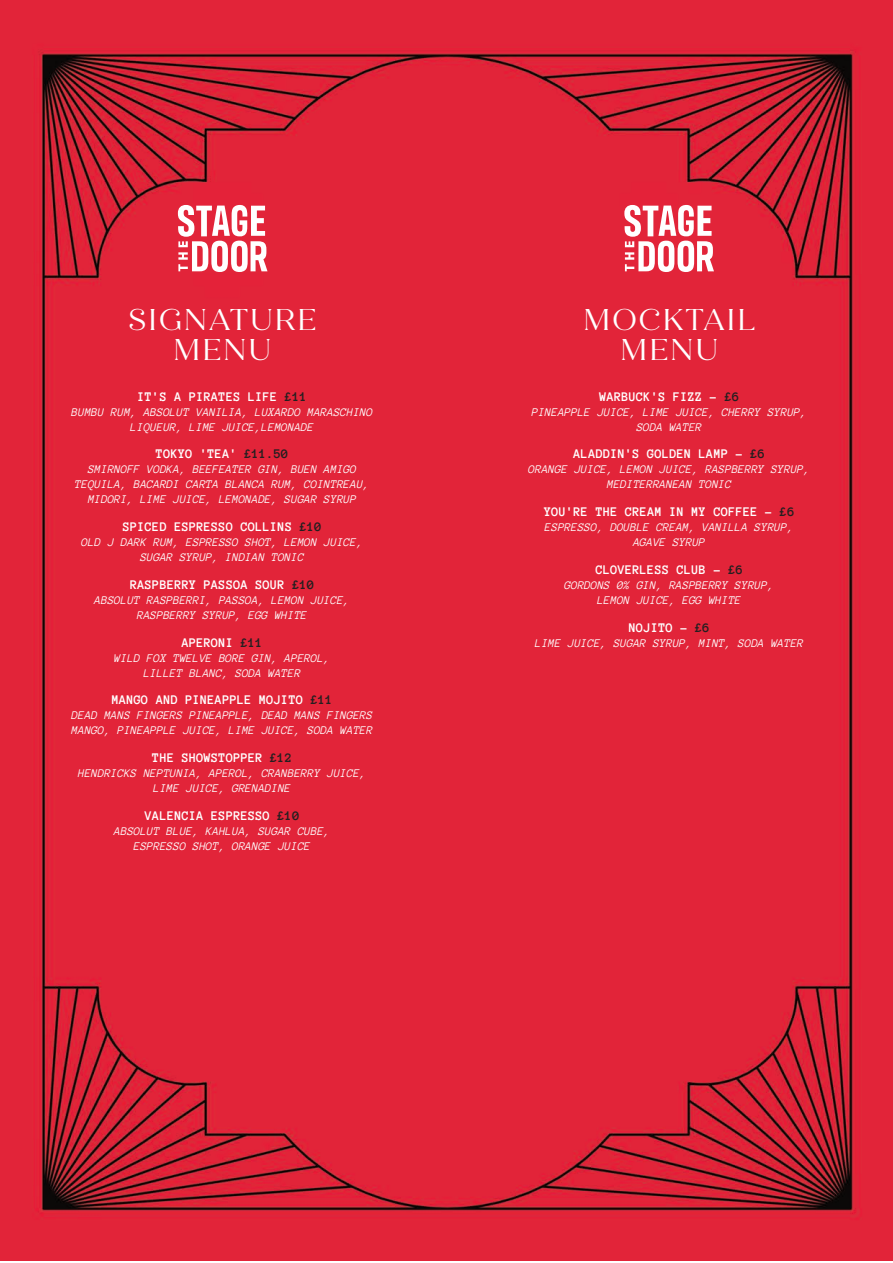
<style>
.page{position:relative;width:893px;height:1263px;background:#fff}
.page>*{position:absolute;margin:0;border:0;box-sizing:border-box;transform-origin:0 0}
.t1{font:30px/30px "FONTSPRINGDEMO Quiche Flare";letter-spacing:.07em;color:#fff;text-align:center}
.t2{font:700 13.5px "Anonymous Pro";color:#fff}
.t3{font:italic 12px/15px "Anonymous Pro";color:#fff;text-align:center}
.s1{color:#231f20}
</style>
<div class="page">
<img style="left:0;top:1px;width:893px;height:1260px">
<svg style="left:178px;top:205px;width:89px;height:67px"></svg>
<svg style="left:624px;top:205px;width:90px;height:67px"></svg>
<h1 class="t1" style="left:128px;top:305px;width:190px">SIGNATURE<br>MENU</h1>
<p class="t2" style="left:138px;top:392px;width:171px">IT'S A PIRATES LIFE <span class="s1">£11</span></p>
<p class="t3" style="left:72px;top:405px;width:303px">BUMBU RUM, ABSOLUT VANILIA, LUXARDO MARASCHINO<br>LIQUEUR, LIME JUICE,LEMONADE</p>
<p class="t2" style="left:156px;top:449px;width:134px">TOKYO 'TEA' <span class="s1">£11.50</span></p>
<p class="t3" style="left:75px;top:463px;width:296px">SMIRNOFF VODKA, BEEFEATER GIN, BUEN AMIGO<br>TEQUILA, BACARDI CARTA BLANCA RUM, COINTREAU,<br>MIDORI, LIME JUICE, LEMONADE, SUGAR SYRUP</p>
<p class="t2" style="left:123px;top:522px;width:200px">SPICED ESPRESSO COLLINS <span class="s1">£10</span></p>
<p class="t3" style="left:81px;top:535px;width:283px">OLD J DARK RUM, ESPRESSO SHOT, LEMON JUICE,<br>SUGAR SYRUP, INDIAN TONIC</p>
<p class="t2" style="left:130px;top:580px;width:186px">RASPBERRY PASSOA SOUR <span class="s1">£10</span></p>
<p class="t3" style="left:95px;top:593px;width:257px">ABSOLUT RASPBERRI, PASSOA, LEMON JUICE,<br>RASPBERRY SYRUP, EGG WHITE</p>
<p class="t2" style="left:182px;top:638px;width:83px">APERONI <span class="s1">£11</span></p>
<p class="t3" style="left:114px;top:651px;width:218px">WILD FOX TWELVE BORE GIN, APEROL,<br>LILLET BLANC, SODA WATER</p>
<p class="t2" style="left:112px;top:695px;width:223px">MANGO AND PINEAPPLE MOJITO <span class="s1">£11</span></p>
<p class="t3" style="left:72px;top:709px;width:303px;text-align:left">DEAD MANS FINGERS PINEAPPLE, DEAD MANS FINGERS<br>MANGO, PINEAPPLE JUICE, LIME JUICE, SODA WATER</p>
<p class="t2" style="left:152px;top:753px;width:142px">THE SHOWSTOPPER <span class="s1">£12</span></p>
<p class="t3" style="left:78px;top:766px;width:290px">HENDRICKS NEPTUNIA, APEROL, CRANBERRY JUICE,<br>LIME JUICE, GRENADINE</p>
<p class="t2" style="left:145px;top:811px;width:156px">VALENCIA ESPRESSO <span class="s1">£10</span></p>
<p class="t3" style="left:114px;top:824px;width:218px">ABSOLUT BLUE, KAHLUA, SUGAR CUBE,<br>ESPRESSO SHOT, ORANGE JUICE</p>
<h1 class="t1" style="left:583px;top:305px;width:174px">MOCKTAIL<br>MENU</h1>
<p class="t2" style="left:599px;top:392px;width:142px">WARBUCK'S FIZZ - <span class="s1">£6</span></p>
<p class="t3" style="left:532px;top:405px;width:277px">PINEAPPLE JUICE, LIME JUICE, CHERRY SYRUP,<br>SODA WATER</p>
<p class="t2" style="left:574px;top:449px;width:193px">ALADDIN'S GOLDEN LAMP - <span class="s1">£6</span></p>
<p class="t3" style="left:529px;top:463px;width:283px">ORANGE JUICE, LEMON JUICE, RASPBERRY SYRUP,<br>MEDITERRANEAN TONIC</p>
<p class="t2" style="left:544px;top:507px;width:252px">YOU'RE THE CREAM IN MY COFFEE - <span class="s1">£6</span></p>
<p class="t3" style="left:545px;top:520px;width:250px">ESPRESSO, DOUBLE CREAM, VANILLA SYRUP,<br>AGAVE SYRUP</p>
<p class="t2" style="left:596px;top:565px;width:149px">CLOVERLESS CLUB - <span class="s1">£6</span></p>
<p class="t3" style="left:565px;top:578px;width:211px">GORDONS 0% GIN, RASPBERRY SYRUP,<br>LEMON JUICE, EGG WHITE</p>
<p class="t2" style="left:629px;top:623px;width:83px">NOJITO - <span class="s1">£6</span></p>
<p class="t3" style="left:535px;top:636px;width:270px">LIME JUICE, SUGAR SYRUP, MINT, SODA WATER</p>
</div>
